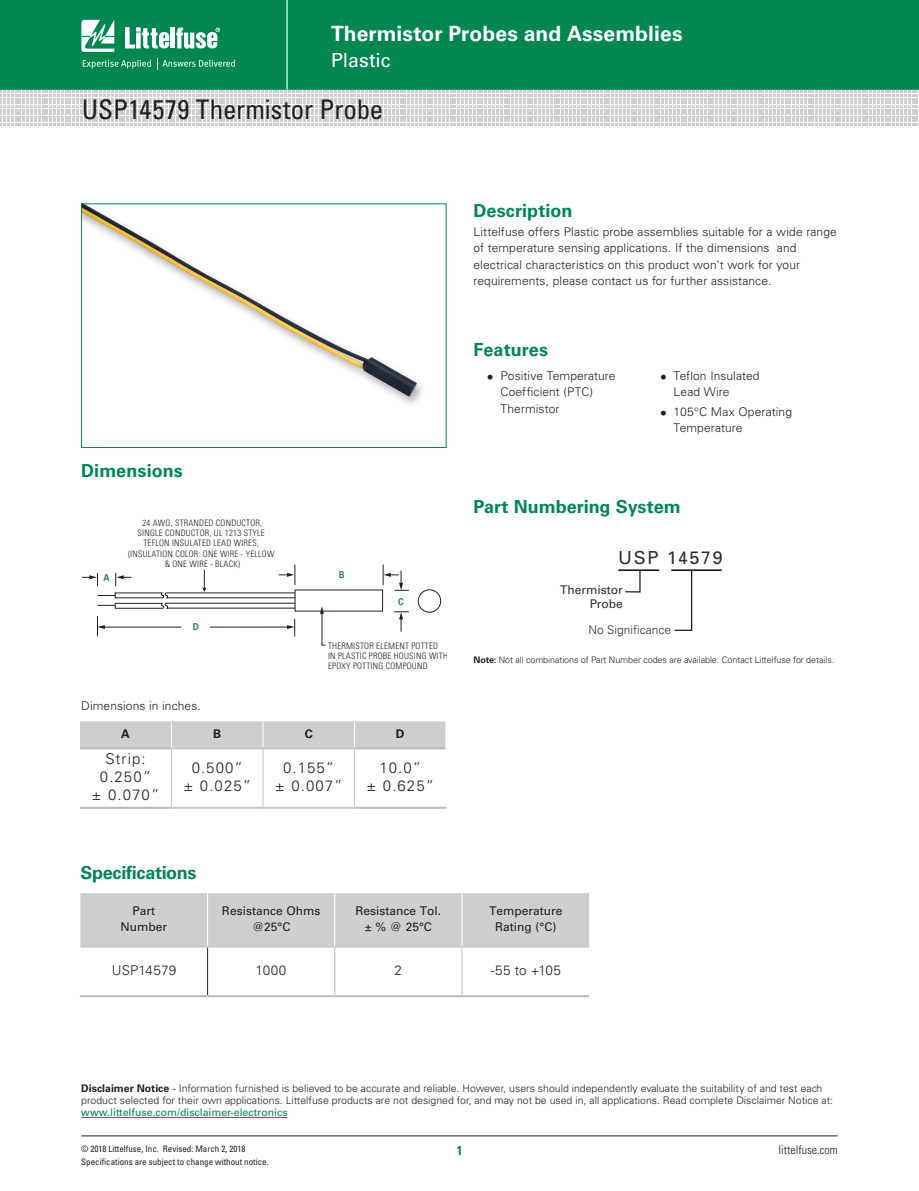
<style>
.page{position:relative;width:919px;height:1191px;background:#fff}
.page>*{position:absolute;margin:0;border:0;box-sizing:border-box;transform-origin:0 0}
.t1{font:condensed 27px "Univers LT Std";color:#231f20}
.t2{font:700 21px "Univers LT Std";letter-spacing:.005em;color:#fff}
.t3{font:19.5px "Univers LT Std";letter-spacing:-.005em;color:#fff}
.t4{font:700 18px "Univers LT Std";color:#008751}
.t5{font:700 18px "Univers LT Std";letter-spacing:-.02em;color:#008751}
.t6{font:18px "Univers";letter-spacing:.09em;color:#312f30}
.t7{font:300 15px/18px "Univers LT Std";letter-spacing:.07em;color:#231f20;text-align:center}
.t8{font:300 13.5px "Univers LT Std";letter-spacing:.01em;color:#231f20}
.t9{font:700 condensed 12.75px "Univers LT Std";color:#008751}
.t10{font:300 12px/16.5px "Univers LT Std";letter-spacing:.01em;color:#231f20}
.t11{font:12px/15.8px "Univers LT Std";color:#231f20;text-align:center}
.t12{font:12px/13.5px "Univers";color:#312f30;text-align:right}
.t13{font:300 condensed 12px "Univers LT Std";color:#231f20}
.t14{font:300 12px "Univers";color:#312f30}
.t15{font:700 12px "Univers LT Std";color:#231f20}
.t16{font:300 10.5px/12px "Univers LT Std";color:#231f20}
.t17{font:10.5px "Univers LT Std";color:#008751}
.t18{font:9.6px "Univers";color:#231f20;scale:.9 1}
.t19{font:700 9.6px "Univers";color:#2b835a;scale:.9 1}
.t20{font:condensed 9px "Univers LT Std";color:#231f20}
.t21{font:300 9px "Univers";letter-spacing:-.01em;color:#231f20}
.t22{font:300 condensed 8.85px/10.2px "Univers";letter-spacing:.025em;color:#231f20}
.s1{font-family:"Univers";font-size:13.5px}
.s2{font-weight:700}
.s3{font-weight:400}
</style>
<div class="page">
<hr style="left:81px;top:1135px;width:756px;height:1px;background:#231f20">
<div style="left:0;top:0;width:918px;height:90px;background:#008751"></div>
<hr style="left:286px;top:0;width:1px;height:89px;background:#fff">
<svg style="left:81px;top:20px;width:33px;height:32px"></svg>
<div style="left:170px;top:28px;width:5px;height:20px;background:#fff"></div>
<svg style="left:176px;top:28px;width:44px;height:21px"></svg>
<svg style="left:125px;top:27px;width:44px;height:21px"></svg>
<svg style="left:83px;top:60px;width:68px;height:9px"></svg>
<svg style="left:157px;top:58px;width:78px;height:11px"></svg>
<svg style="left:0;top:91px;width:917px;height:35px"></svg>
<img style="left:83px;top:205px;width:339px;height:199px">
<div style="left:81px;top:203px;width:365px;height:245px;border:1px solid #008751"></div>
<hr style="left:81px;top:1117px;width:206px;height:1px;background:#008751">
<hr style="left:80px;top:806px;width:91px;height:3px;background:#bcbdc0">
<hr style="left:354px;top:806px;width:92px;height:3px;background:#bcbdc0">
<hr style="left:80px;top:747px;width:91px;height:2px;background:#bcbdc0">
<hr style="left:354px;top:747px;width:91px;height:2px;background:#bcbdc0">
<div style="left:80px;top:721px;width:366px;height:27px;background:#cdced0"></div>
<hr style="left:171px;top:747px;width:92px;height:2px;background:#c7c8ca">
<hr style="left:263px;top:747px;width:91px;height:2px;background:#c7c8ca">
<hr style="left:171px;top:806px;width:92px;height:3px;background:#c7c8ca">
<hr style="left:263px;top:806px;width:91px;height:3px;background:#c7c8ca">
<hr style="left:171px;top:749px;width:1px;height:57px;background:#c7c8ca">
<hr style="left:262px;top:749px;width:1px;height:57px;background:#c7c8ca">
<hr style="left:354px;top:749px;width:1px;height:57px;background:#c7c8ca">
<hr style="left:210px;top:626px;width:78px;height:1px;background:#231f20">
<hr style="left:103px;top:627px;width:78px;height:1px;background:#231f20">
<svg style="left:394px;top:611px;width:15px;height:20px"></svg>
<div style="left:418px;top:589px;width:23px;height:23px;border:1px solid #231f20;border-radius:50%"></div>
<svg style="left:383px;top:564px;width:26px;height:27px"></svg>
<svg style="left:97px;top:616px;width:8px;height:20px"></svg>
<svg style="left:287px;top:619px;width:8px;height:17px"></svg>
<hr style="left:321px;top:612px;width:1px;height:33px;background:#231f20">
<svg style="left:320px;top:606px;width:4px;height:8px"></svg>
<svg style="left:82px;top:564px;width:214px;height:45px"></svg>
<div style="left:80px;top:893px;width:509px;height:53px;background:#cdced0"></div>
<hr style="left:207px;top:947px;width:1px;height:48px;background:#231f20">
<hr style="left:334px;top:947px;width:1px;height:48px;background:#bcbdc0">
<hr style="left:80px;top:946px;width:127px;height:1px;background:#bcbdc0">
<hr style="left:207px;top:946px;width:128px;height:1px;background:#bcbdc0">
<hr style="left:335px;top:946px;width:127px;height:1px;background:#bcbdc0">
<hr style="left:462px;top:946px;width:127px;height:1px;background:#bcbdc0">
<hr style="left:207px;top:893px;width:1px;height:53px;background:#fff">
<hr style="left:334px;top:893px;width:1px;height:53px;background:#fff">
<hr style="left:461px;top:893px;width:1px;height:53px;background:#fff">
<hr style="left:461px;top:947px;width:1px;height:48px;background:#c7c8ca">
<hr style="left:80px;top:995px;width:127px;height:2px;background:#bcbdc0">
<hr style="left:207px;top:995px;width:128px;height:2px;background:#bcbdc0">
<hr style="left:335px;top:995px;width:127px;height:2px;background:#bcbdc0">
<hr style="left:462px;top:995px;width:127px;height:2px;background:#bcbdc0">
<svg style="left:624px;top:571px;width:17px;height:22px"></svg>
<svg style="left:673px;top:571px;width:19px;height:60px"></svg>
<hr style="left:671px;top:569px;width:50px;height:2px;background:#231f20">
<hr style="left:618px;top:569px;width:41px;height:2px;background:#231f20">
<h2 class="t2" style="left:331px;top:21px;width:353px">Thermistor Probes and Assemblies</h2>
<h3 class="t3" style="left:331px;top:48px;width:61px">Plastic</h3>
<h1 class="t1" style="left:82px;top:92px;width:303px">USP14579 Thermistor Probe</h1>
<h3 class="t4" style="left:81px;top:460px;width:103px">Dimensions</h3>
<p class="t19" style="left:104px;top:572px;width:8px">A</p>
<p class="t22" style="left:128px;top:517px;width:148px;text-align:center">24 AWG, STRANDED CONDUCTOR,<br>SINGLE CONDUCTOR, UL 1213 STYLE<br>TEFLON INSULATED LEAD WIRES, (INSULATION COLOR: ONE WIRE - YELLOW &amp; ONE WIRE - BLACK)</p>
<p class="t19" style="left:193px;top:621px;width:8px">D</p>
<p class="t10" style="left:81px;top:697px;width:121px">Dimensions in inches.</p>
<p class="t19" style="left:339px;top:569px;width:8px">B</p>
<p class="t19" style="left:398px;top:595px;width:8px">C</p>
<p class="t22" style="left:328px;top:640px;width:121px">THERMISTOR ELEMENT POTTED<br>IN PLASTIC PROBE HOUSING WITH<br>EPOXY POTTING COMPOUND</p>
<p class="t15" style="left:121px;top:726px;width:10px">A</p>
<p class="t15" style="left:213px;top:726px;width:10px">B</p>
<p class="t15" style="left:304px;top:726px;width:10px">C</p>
<p class="t15" style="left:396px;top:726px;width:10px">D</p>
<p class="t7" style="left:92px;top:750px;width:69px">Strip:<br>0.250”<br>± 0.070”</p>
<p class="t7" style="left:183px;top:759px;width:69px">0.500”<br>± 0.025”</p>
<p class="t7" style="left:275px;top:759px;width:69px">0.155”<br>± 0.007”</p>
<p class="t7" style="left:366px;top:759px;width:69px">10.0”<br>± 0.625”</p>
<p class="t18" style="left:210px;top:755px;width:38px">± 0.007”</p>
<h3 class="t4" style="left:473px;top:200px;width:101px">Description</h3>
<p class="t10" style="left:473px;top:223px;width:365px">Littelfuse offers Plastic probe assemblies suitable for a wide range of temperature sensing applications. If the dimensions and electrical characteristics on this product won’t work for your requirements, please contact us for further assistance.</p>
<h3 class="t4" style="left:473px;top:339px;width:76px">Features</h3>
<p class="t10" style="left:500px;top:367px;width:117px;text-indent:-14px"><span class="s1">•</span> Positive Temperature<br>Coefficient (PTC)<br>Thermistor</p>
<p class="t10" style="left:673px;top:367px;width:87px;text-indent:-14px"><span class="s1">•</span> Teflon Insulated<br>Lead Wire</p>
<p class="t10" style="left:673px;top:403px;width:120px;text-indent:-14px"><span class="s1">•</span> 105°C Max Operating<br>Temperature</p>
<h3 class="t4" style="left:473px;top:495px;width:209px">Part Numbering System</h3>
<h3 class="t6" style="left:618px;top:546px;width:106px">USP 14579</h3>
<p class="t12" style="left:560px;top:583px;width:64px">Thermistor<br>Probe</p>
<p class="t14" style="left:588px;top:622px;width:84px">No Significance</p>
<p class="t21" style="left:473px;top:654px;width:362px"><span class="s2">Note:</span> Not all combinations of Part Number codes are available. Contact Littelfuse for details.</p>
<h3 class="t5" style="left:80px;top:862px;width:118px">Specifications</h3>
<p class="t11" style="left:120px;top:903px;width:48px">Part<br>Number</p>
<p class="t11" style="left:222px;top:903px;width:100px">Resistance Ohms @25°C</p>
<p class="t11" style="left:355px;top:903px;width:87px">Resistance Tol. ± % @ 25°C</p>
<p class="t11" style="left:489px;top:903px;width:75px">Temperature<br>Rating (°C)</p>
<p class="t8" style="left:112px;top:962px;width:66px">USP14579</p>
<p class="t8" style="left:255px;top:962px;width:32px">1000</p>
<p class="t8" style="left:394px;top:962px;width:9px">2</p>
<p class="t8" style="left:490px;top:962px;width:72px">-55 to +105</p>
<p class="t16" style="left:81px;top:1082px;width:753px"><span class="s2">Disclaimer Notice</span> <span class="s3">-</span> Information furnished is believed to be accurate and reliable. However, users should independently evaluate the suitability of and test each product selected for their own applications. Littelfuse products are not designed for, and may not be used in, all applications. Read complete Disclaimer Notice at:</p>
<p class="t17" style="left:81px;top:1106px;width:208px">www.littelfuse.com/disclaimer-electronics</p>
<p class="t20" style="left:81px;top:1142px;width:166px">© 2018 Littelfuse, Inc. Revised: March 2, 2018</p>
<p class="t9" style="left:456px;top:1142px;width:7px">1</p>
<p class="t13" style="left:778px;top:1142px;width:61px">littelfuse.com</p>
<p class="t20" style="left:81px;top:1156px;width:189px">Specifications are subject to change without notice.</p>
</div>
